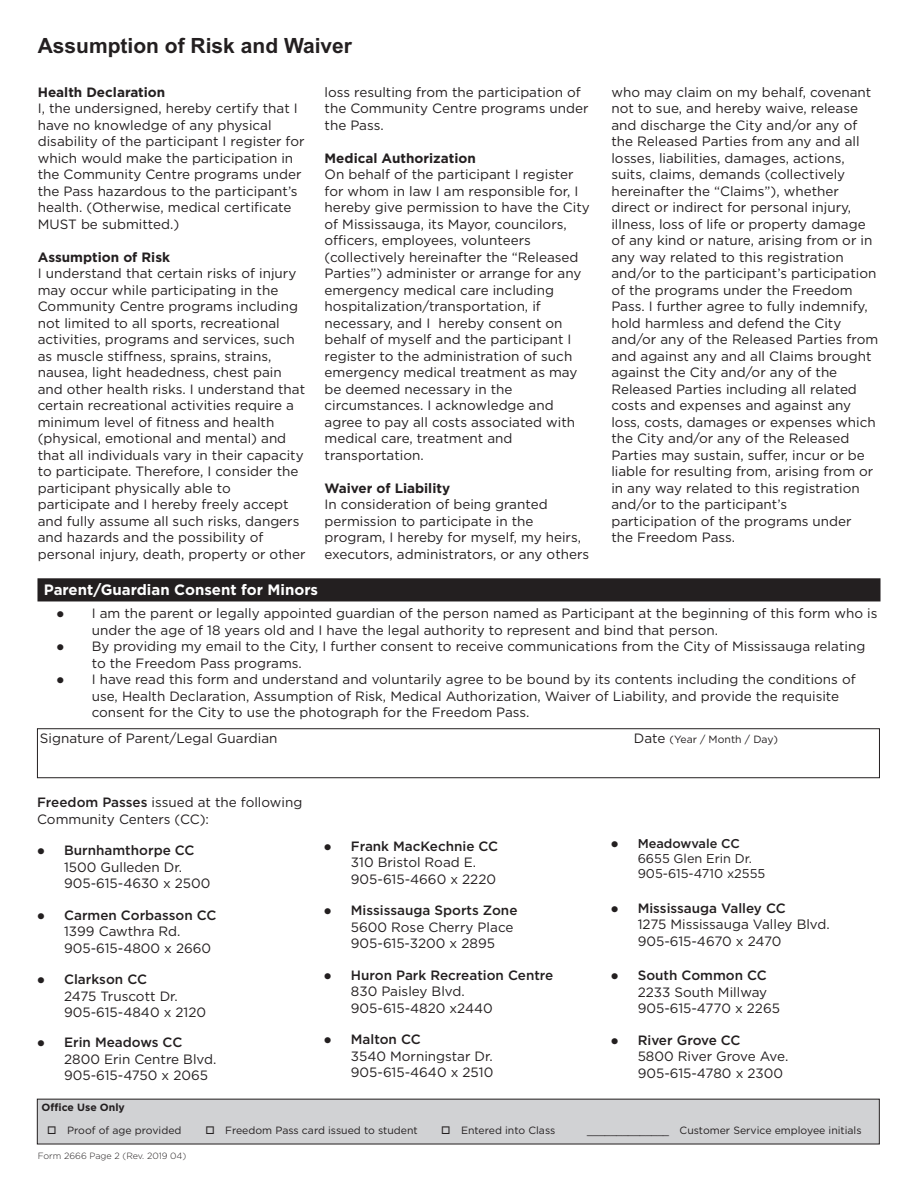
<style>
.page{position:relative;width:918px;height:1188px;background:#fff}
.page>*{position:absolute;margin:0;border:0;box-sizing:border-box;transform-origin:0 0}
.t1{font:700 21px "Arial";color:#231f20}
.t2{font:700 15px "Gotham";color:#fff}
.t3{font:13.5px/16.5px "Gotham";color:#231f20}
.t4{font:500 13.5px "Gotham";color:#231f20}
.t5{font:700 13.5px "Gotham";color:#231f20}
.t6{font:13.5px "Gotham";letter-spacing:-.02em;color:#231f20}
.t7{font:500 13.5px "Gotham";letter-spacing:-.02em;color:#231f20}
.t8{font:12.75px "Gotham";color:#231f20}
.t9{font:500 12.75px "Gotham";color:#231f20}
.t10{font:10.5px "Gotham";color:#231f20}
.t11{font:700 10.5px "Gotham";color:#231f20}
.t12{font:300 9px "Gotham";color:#231f20}
.s1{font-size:13.5px}
.s2{font-weight:500}
.s3{font-family:"Arial"}
</style>
<div class="page">
<div style="left:37px;top:729px;width:843px;height:49px;border:1px solid #231f20"></div>
<div style="left:38px;top:579px;width:842px;height:22px;background:#231f20"></div>
<div style="left:37px;top:1099px;width:842px;height:45px;background:#d1d2d4"></div>
<p class="t1" style="left:38px;top:34px;width:316px">Assumption of Risk and Waiver</p>
<p class="t5" style="left:38px;top:84px;width:129px">Health Declaration</p>
<p class="t3" style="left:38px;top:101px;width:262px">I, the undersigned, hereby certify that I have no knowledge of any physical</p>
<p class="t3" style="left:38px;top:134px;width:268px">disability of the participant I register for which would make the participation in the Community Centre programs under the Pass hazardous to the participant’s health. (Otherwise, medical certificate MUST be submitted.)</p>
<p class="t5" style="left:38px;top:249px;width:134px">Assumption of Risk</p>
<p class="t3" style="left:38px;top:266px;width:262px">I understand that certain risks of injury may occur while participating in the Community Centre programs including not limited to all sports, recreational</p>
<p class="t3" style="left:38px;top:332px;width:258px">activities, programs and services, such as muscle stiffness, sprains, strains,</p>
<p class="t3" style="left:38px;top:365px;width:269px">nausea, light headedness, chest pain and other health risks. I understand that certain recreational activities require a minimum level of fitness and health (physical, emotional and mental) and that all individuals vary in their capacity to participate. Therefore, I consider the participant physically able to</p>
<p class="t3" style="left:38px;top:497px;width:263px">participate and I hereby freely accept and fully assume all such risks, dangers and hazards and the possibility of</p>
<p class="t3" style="left:38px;top:547px;width:269px">personal injury, death, property or other</p>
<p class="t3" style="left:325px;top:85px;width:265px">loss resulting from the participation of the Community Centre programs under the Pass.</p>
<p class="t5" style="left:325px;top:150px;width:153px">Medical Authorization</p>
<p class="t3" style="left:325px;top:167px;width:267px">On behalf of the participant I register for whom in law I am responsible for, I hereby give permission to have the City of Mississauga, its Mayor, councilors,</p>
<p class="t3" style="left:325px;top:233px;width:208px">officers, employees, volunteers</p>
<p class="t3" style="left:325px;top:250px;width:258px">(collectively hereinafter the “Released<br>Parties”) administer or arrange for any emergency medical care including</p>
<p class="t3" style="left:325px;top:299px;width:218px">hospitalization/transportation, if</p>
<p class="t3" style="left:325px;top:316px;width:240px">necessary, and I hereby consent on</p>
<p class="t3" style="left:325px;top:332px;width:254px">behalf of myself and the participant I register to the administration of such emergency medical treatment as may be deemed necessary in the</p>
<p class="t3" style="left:325px;top:398px;width:252px">circumstances. I acknowledge and agree to pay all costs associated with medical care, treatment and</p>
<p class="t3" style="left:325px;top:448px;width:101px">transportation.</p>
<p class="t5" style="left:325px;top:480px;width:127px">Waiver of Liability</p>
<p class="t3" style="left:325px;top:497px;width:225px">In consideration of being granted</p>
<p class="t3" style="left:325px;top:514px;width:210px">permission to participate in the</p>
<p class="t3" style="left:325px;top:530px;width:266px">program, I hereby for myself, my heirs, executors, administrators, or any others</p>
<p class="t3" style="left:611px;top:85px;width:261px">who may claim on my behalf, covenant not to sue, and hereby waive, release and discharge the City and/or any of the Released Parties from any and all losses, liabilities, damages, actions, suits, claims, demands (collectively hereinafter the “Claims”), whether</p>
<p class="t3" style="left:611px;top:200px;width:241px">direct or indirect for personal injury,</p>
<p class="t3" style="left:611px;top:217px;width:268px">illness, loss of life or property damage of any kind or nature, arising from or in any way related to this registration and/or to the participant’s participation of the programs under the Freedom Pass. I further agree to fully indemnify, hold harmless and defend the City and/or any of the Released Parties from and against any and all Claims brought against the City and/or any of the</p>
<p class="t3" style="left:611px;top:382px;width:266px">Released Parties including all related costs and expenses and against any loss, costs, damages or expenses which the City and/or any of the Released Parties may sustain, suffer, incur or be liable for resulting from, arising from or in any way related to this registration and/or to the participant’s</p>
<p class="t3" style="left:611px;top:514px;width:242px">participation of the programs under</p>
<p class="t3" style="left:611px;top:530px;width:125px">the Freedom Pass.</p>
<p class="t2" style="left:44px;top:581px;width:276px">Parent/Guardian Consent for Minors</p>
<p class="t3" style="left:92px;top:606px;width:787px;text-indent:-35px">● I am the parent or legally appointed guardian of the person named as Participant at the beginning of this form who is under the age of 18 years old and I have the legal authority to represent and bind that person.</p>
<p class="t3" style="left:92px;top:639px;width:775px;text-indent:-35px">● By providing my email to the City, I further consent to receive communications from the City of Mississauga relating to the Freedom Pass programs.</p>
<p class="t3" style="left:92px;top:672px;width:765px;text-indent:-35px">● I have read this form and understand and voluntarily agree to be bound by its contents including the conditions of use, Health Declaration, Assumption of Risk, Medical Authorization, Waiver of Liability, and provide the requisite</p>
<p class="t3" style="left:92px;top:705px;width:439px">consent for the City to use the photograph for the Freedom Pass.</p>
<p class="t3" style="left:40px;top:731px;width:239px">Signature of Parent/Legal Guardian</p>
<p class="t10" style="left:634px;top:735px;width:146px"><span class="s1">Date</span> (Year / Month / Day)</p>
<p class="t3" style="left:37px;top:795px;width:267px"><span class="s2">Freedom Passes</span> issued at the following</p>
<p class="t3" style="left:37px;top:812px;width:173px">Community Centers (CC):</p>
<p class="t4" style="left:37px;top:845px;width:159px">● Burnhamthorpe CC</p>
<p class="t3" style="left:64px;top:860px;width:119px">1500 Gulleden Dr.</p>
<p class="t3" style="left:64px;top:876px;width:148px">905-615-4630 x 2500</p>
<p class="t4" style="left:37px;top:909px;width:181px">● Carmen Corbasson CC</p>
<p class="t3" style="left:64px;top:924px;width:118px">1399 Cawthra Rd.</p>
<p class="t3" style="left:64px;top:941px;width:149px">905-615-4800 x 2660</p>
<p class="t4" style="left:37px;top:974px;width:111px">● Clarkson CC</p>
<p class="t3" style="left:64px;top:989px;width:115px">2475 Truscott Dr.</p>
<p class="t3" style="left:64px;top:1005px;width:144px">905-615-4840 x 2120</p>
<p class="t4" style="left:37px;top:1037px;width:147px">● Erin Meadows CC</p>
<p class="t3" style="left:64px;top:1052px;width:154px">2800 Erin Centre Blvd.</p>
<p class="t3" style="left:64px;top:1068px;width:146px">905-615-4750 x 2065</p>
<p class="t11" style="left:42px;top:1101px;width:85px">Office Use Only</p>
<p class="t4" style="left:324px;top:840px;width:176px">● Frank MacKechnie CC</p>
<p class="t3" style="left:351px;top:855px;width:127px">310 Bristol Road E.</p>
<p class="t3" style="left:351px;top:872px;width:147px">905-615-4660 x 2220</p>
<p class="t4" style="left:324px;top:905px;width:195px">● Mississauga Sports Zone</p>
<p class="t3" style="left:351px;top:920px;width:164px">5600 Rose Cherry Place</p>
<p class="t3" style="left:351px;top:936px;width:146px">905-615-3200 x 2895</p>
<p class="t4" style="left:324px;top:969px;width:231px">● Huron Park Recreation Centre</p>
<p class="t3" style="left:351px;top:984px;width:115px">830 Paisley Blvd.</p>
<p class="t3" style="left:351px;top:1001px;width:143px">905-615-4820 x2440</p>
<p class="t4" style="left:324px;top:1034px;width:98px">● Malton CC</p>
<p class="t3" style="left:351px;top:1049px;width:143px">3540 Morningstar Dr.</p>
<p class="t3" style="left:351px;top:1065px;width:144px">905-615-4640 x 2510</p>
<p class="t9" style="left:611px;top:838px;width:131px">● Meadowvale CC</p>
<p class="t8" style="left:638px;top:854px;width:116px">6655 Glen Erin Dr.</p>
<p class="t8" style="left:638px;top:869px;width:129px">905-615-4710 x2555</p>
<p class="t4" style="left:611px;top:902px;width:176px">● Mississauga Valley CC</p>
<p class="t3" style="left:638px;top:917px;width:194px">1275 Mississauga Valley Blvd.</p>
<p class="t6" style="left:638px;top:936px;width:145px">905-615-4670 x 2470</p>
<p class="t4" style="left:611px;top:970px;width:158px">● South Common CC</p>
<p class="t3" style="left:638px;top:985px;width:131px">2233 South Millway</p>
<p class="t3" style="left:638px;top:1001px;width:144px">905-615-4770 x 2265</p>
<p class="t7" style="left:611px;top:1034px;width:131px">● River Grove CC</p>
<p class="t3" style="left:638px;top:1049px;width:152px">5800 River Grove Ave.</p>
<p class="t3" style="left:638px;top:1066px;width:147px">905-615-4780 x 2300</p>
<p class="t10" style="left:47px;top:1126px;width:136px">□ Proof of age provided</p>
<p class="t10" style="left:205px;top:1126px;width:214px">□ Freedom Pass card issued to student</p>
<p class="t10" style="left:441px;top:1126px;width:116px">□ Entered into Class</p>
<p class="t10" style="left:587px;top:1126px;width:276px"><span class="s3">______________</span> Customer Service employee initials</p>
<p class="t12" style="left:38px;top:1150px;width:150px">Form 2666 Page 2 (Rev. 2019 04)</p>
</div>
